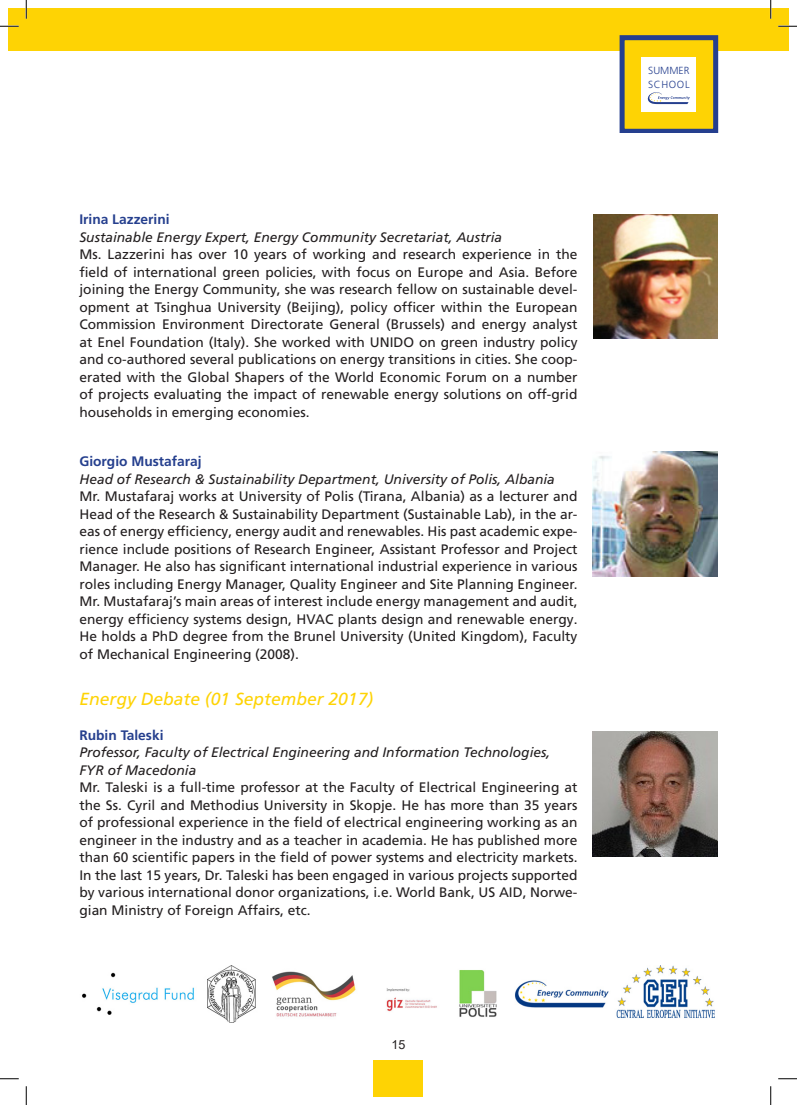
<style>
.page{position:relative;width:797px;height:1105px;background:#fff}
.page>*{position:absolute;margin:0;border:0;box-sizing:border-box;transform-origin:0 0}
.Tekst_najava{font:italic 17.5px "Frutiger LT Pro";color:#fed304}
.Tekst{font:13.75px/17.5px "Frutiger LT Pro";color:#231f20;text-align:justify}
.Autor_podaci{font:italic 13.75px/17.5px "Frutiger LT Pro";color:#231f20}
.Autor{font:700 13.75px "Frutiger LT Pro";color:#253f8e}
.t1{font:12.5px "Arial";color:#231f20}
.t2{font:300 10.25px/14.4px "Frutiger LT Pro";letter-spacing:.03em;color:#253f8e}
</style>
<div class="page">
<div style="left:26px;top:9px;width:762px;height:42px;background:#fed304"></div>
<div style="left:373px;top:1060px;width:50px;height:36px;background:#fed304"></div>
<svg style="left:619px;top:35px;width:99px;height:97px"></svg>
<img style="left:82px;top:966px;width:633px;height:57px">
<div style="left:9px;top:9px;width:17px;height:42px;background:#fed304"></div>
<img style="left:593px;top:214px;width:124px;height:124px">
<img style="left:592px;top:451px;width:125px;height:125px">
<img style="left:592px;top:732px;width:125px;height:124px">
<svg style="left:0;top:25px;width:19px;height:2px"></svg>
<svg style="left:778px;top:25px;width:19px;height:2px"></svg>
<svg style="left:0;top:1078px;width:19px;height:1px"></svg>
<svg style="left:778px;top:1078px;width:19px;height:1px"></svg>
<svg style="left:25px;top:0;width:2px;height:19px"></svg>
<svg style="left:25px;top:1086px;width:2px;height:19px"></svg>
<svg style="left:770px;top:0;width:1px;height:19px"></svg>
<svg style="left:770px;top:1086px;width:1px;height:19px"></svg>
<p class="Autor" style="left:79px;top:212px;width:92px">Irina Lazzerini</p>
<p class="Autor_podaci" style="left:79px;top:228px;width:424px">Sustainable Energy Expert, Energy Community Secretariat, Austria</p>
<p class="Tekst" style="left:79px;top:246px;width:499px">Ms. Lazzerini has over 10 years of working and research experience in the field of international green policies, with focus on Europe and Asia. Before joining the Energy Community, she was research fellow on sustainable devel&shy;opment at Tsinghua University (Beijing), policy officer within the European Commission Environment Directorate General (Brussels) and energy analyst at Enel Foundation (Italy). She worked with UNIDO on green industry policy and co-authored several publications on energy transitions in cities. She coop&shy;erated with the Global Shapers of the World Economic Forum on a number of projects evaluating the impact of renewable energy solutions on off-grid households in emerging economies.</p>
<p class="Autor" style="left:79px;top:453px;width:124px">Giorgio Mustafaraj</p>
<p class="Autor_podaci" style="left:79px;top:470px;width:477px">Head of Research &amp; Sustainability Department, University of Polis, Albania</p>
<p class="Tekst" style="left:79px;top:488px;width:499px">Mr. Mustafaraj works at University of Polis (Tirana, Albania) as a lecturer and Head of the Research &amp; Sustainability Department (Sustainable Lab), in the ar&shy;eas of energy efficiency, energy audit and renewables. His past academic expe&shy;rience include positions of Research Engineer, Assistant Professor and Project Manager. He also has significant international industrial experience in various roles including Energy Manager, Quality Engineer and Site Planning Engineer.<br>Mr. Mustafaraj’s main areas of interest include energy management and audit, energy efficiency systems design, HVAC plants design and renewable energy.<br>He holds a PhD degree from the Brunel University (United Kingdom), Faculty of Mechanical Engineering (2008).</p>
<p class="Tekst_najava" style="left:79px;top:688px;width:295px">Energy Debate (01 September 2017)</p>
<p class="Autor" style="left:79px;top:727px;width:86px">Rubin Taleski</p>
<p class="Autor_podaci" style="left:79px;top:744px;width:472px">Professor, Faculty of Electrical Engineering and Information Technologies,<br>FYR of Macedonia</p>
<p class="Tekst" style="left:79px;top:779px;width:499px">Mr. Taleski is a full-time professor at the Faculty of Electrical Engineering at the Ss. Cyril and Methodius University in Skopje. He has more than 35 years of professional experience in the field of electrical engineering working as an engineer in the industry and as a teacher in academia. He has published more than 60 scientific papers in the field of power systems and electricity markets.<br>In the last 15 years, Dr. Taleski has been engaged in various projects supported by various international donor organizations, i.e. World Bank, US AID, Norwe&shy;gian Ministry of Foreign Affairs, etc.</p>
<p class="t1" style="left:391px;top:1036px;width:15px">15</p>
<p class="t2" style="left:648px;top:63px;width:43px">SUMMER<br>SCHOOL</p>
</div>
